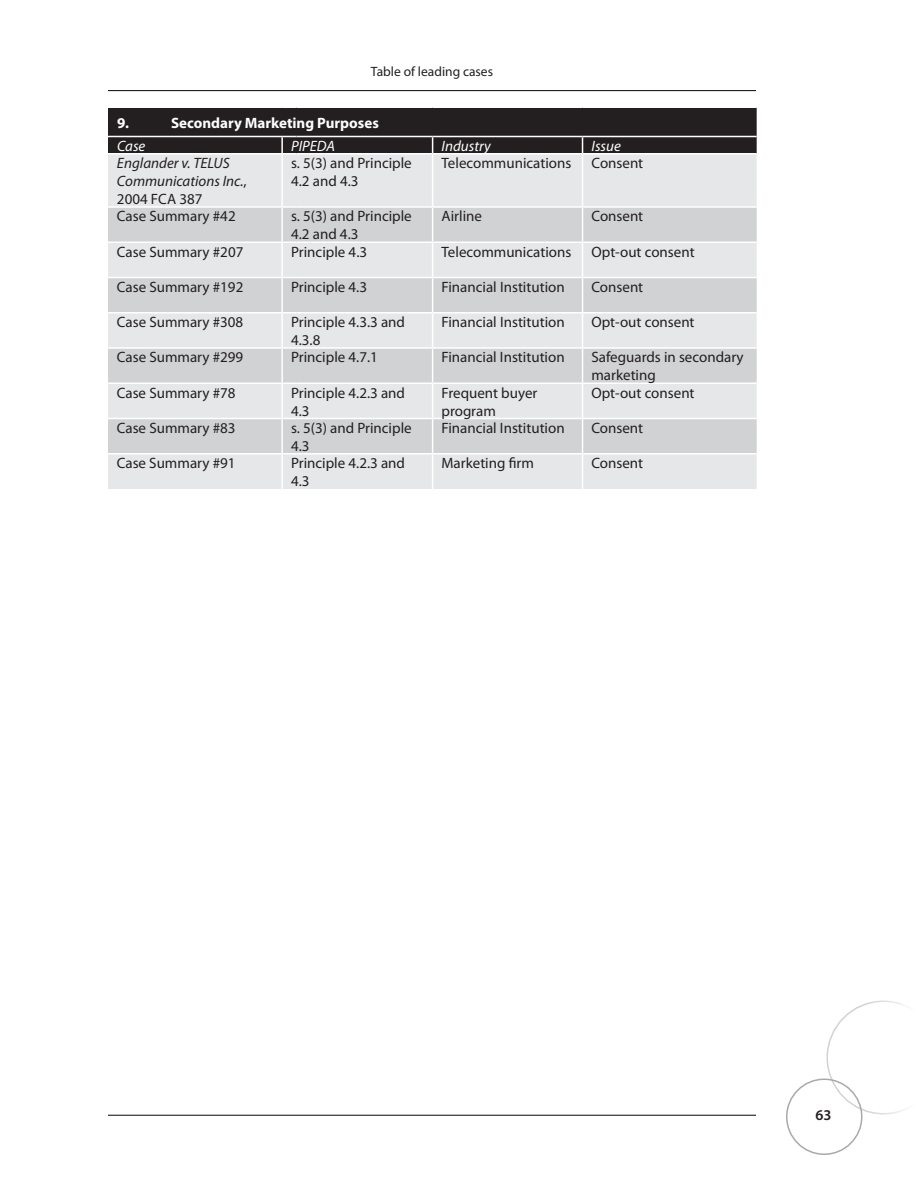
<style>
.page{position:relative;width:918px;height:1188px;background:#fff}
.page>*{position:absolute;margin:0;border:0;box-sizing:border-box;transform-origin:0 0}
.t1{font:15px/18px "Myriad Pro";color:#231f20}
.t2{font:italic 15px/18px "Myriad Pro";color:#231f20}
.t3{font:700 15px "Myriad Pro";color:#fff}
.t4{font:italic 15px "Myriad Pro";color:#fff}
.t5{font:600 15px "Myriad Pro";color:#231f20}
.t6{font:13.5px "Myriad Pro";color:#231f20}
.s1{font-style:normal}
</style>
<div class="page">
<svg style="left:826px;top:1000px;width:81px;height:114px"></svg>
<div style="left:786px;top:1078px;width:76px;height:77px;border:2px solid #a8a9ad;border-radius:50%"></div>
<hr style="left:108px;top:1115px;width:648px;height:1px;background:#231f20">
<hr style="left:108px;top:90px;width:648px;height:1px;background:#231f20">
<div style="left:108px;top:154px;width:649px;height:335px;background:#e6e7e9"></div>
<svg style="left:108px;top:208px;width:649px;height:245px;background:#dadbdd"></svg>
<svg style="left:108px;top:107px;width:649px;height:47px;background:#302d2e"></svg>
<hr style="left:281px;top:154px;width:2px;height:52px;background:#fff">
<hr style="left:296px;top:153px;width:137px;height:1px;background:#fff">
<hr style="left:433px;top:153px;width:150px;height:1px;background:#fff">
<hr style="left:432px;top:154px;width:1px;height:52px;background:#fff">
<hr style="left:583px;top:153px;width:174px;height:1px;background:#fff">
<hr style="left:582px;top:154px;width:1px;height:52px;background:#fff">
<hr style="left:108px;top:206px;width:174px;height:2px;background:#fff">
<svg style="left:282px;top:206px;width:14px;height:2px"></svg>
<hr style="left:281px;top:208px;width:2px;height:34px;background:#fff">
<hr style="left:296px;top:206px;width:137px;height:2px;background:#fff">
<hr style="left:433px;top:206px;width:150px;height:2px;background:#fff">
<hr style="left:432px;top:208px;width:1px;height:34px;background:#fff">
<hr style="left:583px;top:206px;width:174px;height:2px;background:#fff">
<hr style="left:582px;top:208px;width:1px;height:34px;background:#fff">
<hr style="left:108px;top:242px;width:174px;height:1px;background:#fff">
<svg style="left:282px;top:242px;width:14px;height:1px"></svg>
<hr style="left:281px;top:243px;width:2px;height:34px;background:#fff">
<hr style="left:296px;top:242px;width:137px;height:1px;background:#fff">
<hr style="left:433px;top:242px;width:150px;height:1px;background:#fff">
<hr style="left:432px;top:243px;width:1px;height:34px;background:#fff">
<hr style="left:583px;top:242px;width:174px;height:1px;background:#fff">
<hr style="left:582px;top:243px;width:1px;height:34px;background:#fff">
<hr style="left:108px;top:277px;width:174px;height:1px;background:#fff">
<svg style="left:282px;top:277px;width:14px;height:1px"></svg>
<hr style="left:281px;top:278px;width:2px;height:34px;background:#fff">
<hr style="left:296px;top:277px;width:137px;height:1px;background:#fff">
<hr style="left:433px;top:277px;width:150px;height:1px;background:#fff">
<hr style="left:432px;top:278px;width:1px;height:34px;background:#fff">
<hr style="left:583px;top:277px;width:174px;height:1px;background:#fff">
<hr style="left:582px;top:278px;width:1px;height:34px;background:#fff">
<hr style="left:108px;top:312px;width:174px;height:2px;background:#fff">
<svg style="left:282px;top:312px;width:14px;height:2px"></svg>
<hr style="left:281px;top:314px;width:2px;height:33px;background:#fff">
<hr style="left:296px;top:312px;width:137px;height:2px;background:#fff">
<hr style="left:433px;top:312px;width:150px;height:2px;background:#fff">
<hr style="left:432px;top:314px;width:1px;height:33px;background:#fff">
<hr style="left:583px;top:312px;width:174px;height:2px;background:#fff">
<hr style="left:582px;top:314px;width:1px;height:33px;background:#fff">
<hr style="left:108px;top:347px;width:174px;height:2px;background:#fff">
<svg style="left:282px;top:347px;width:14px;height:2px"></svg>
<hr style="left:281px;top:349px;width:2px;height:33px;background:#fff">
<hr style="left:296px;top:347px;width:137px;height:2px;background:#fff">
<hr style="left:433px;top:347px;width:150px;height:2px;background:#fff">
<hr style="left:432px;top:349px;width:1px;height:33px;background:#fff">
<hr style="left:583px;top:347px;width:174px;height:2px;background:#fff">
<hr style="left:582px;top:349px;width:1px;height:33px;background:#fff">
<hr style="left:108px;top:382px;width:174px;height:2px;background:#fff">
<svg style="left:282px;top:382px;width:14px;height:2px"></svg>
<hr style="left:281px;top:384px;width:2px;height:34px;background:#fff">
<hr style="left:296px;top:382px;width:137px;height:2px;background:#fff">
<hr style="left:433px;top:382px;width:150px;height:2px;background:#fff">
<hr style="left:432px;top:384px;width:1px;height:34px;background:#fff">
<hr style="left:583px;top:382px;width:174px;height:2px;background:#fff">
<hr style="left:582px;top:384px;width:1px;height:34px;background:#fff">
<hr style="left:108px;top:418px;width:174px;height:1px;background:#fff">
<svg style="left:282px;top:418px;width:14px;height:1px"></svg>
<hr style="left:281px;top:419px;width:2px;height:34px;background:#fff">
<hr style="left:296px;top:418px;width:137px;height:1px;background:#fff">
<hr style="left:433px;top:418px;width:150px;height:1px;background:#fff">
<hr style="left:432px;top:419px;width:1px;height:34px;background:#fff">
<hr style="left:583px;top:418px;width:174px;height:1px;background:#fff">
<hr style="left:582px;top:419px;width:1px;height:34px;background:#fff">
<hr style="left:108px;top:453px;width:174px;height:1px;background:#fff">
<svg style="left:282px;top:453px;width:14px;height:1px"></svg>
<hr style="left:281px;top:454px;width:2px;height:35px;background:#fff">
<hr style="left:296px;top:453px;width:137px;height:1px;background:#fff">
<hr style="left:433px;top:453px;width:150px;height:1px;background:#fff">
<hr style="left:432px;top:454px;width:1px;height:35px;background:#fff">
<hr style="left:583px;top:453px;width:174px;height:1px;background:#fff">
<hr style="left:582px;top:454px;width:1px;height:35px;background:#fff">
<p class="t6" style="left:371px;top:63px;width:124px">Table of leading cases</p>
<p class="t3" style="left:117px;top:113px;width:14px">9.</p>
<p class="t3" style="left:171px;top:113px;width:209px">Secondary Marketing Purposes</p>
<p class="t4" style="left:117px;top:136px;width:30px">Case</p>
<p class="t4" style="left:291px;top:136px;width:45px">PIPEDA</p>
<p class="t4" style="left:442px;top:136px;width:51px">Industry</p>
<p class="t4" style="left:592px;top:136px;width:31px">Issue</p>
<p class="t2" style="left:117px;top:154px;width:131px">Englander v. TELUS<br>Communications Inc.<span class="s1">,<br>2004 FCA 387</span></p>
<p class="t1" style="left:291px;top:154px;width:122px">s. 5(3) and Principle<br>4.2 and 4.3</p>
<p class="t1" style="left:442px;top:154px;width:131px">Telecommunications</p>
<p class="t1" style="left:592px;top:154px;width:53px">Consent</p>
<p class="t1" style="left:117px;top:207px;width:120px">Case Summary #42</p>
<p class="t1" style="left:291px;top:207px;width:122px">s. 5(3) and Principle<br>4.2 and 4.3</p>
<p class="t1" style="left:442px;top:207px;width:42px">Airline</p>
<p class="t1" style="left:591px;top:207px;width:53px">Consent</p>
<p class="t1" style="left:117px;top:242px;width:128px">Case Summary #207</p>
<p class="t1" style="left:291px;top:242px;width:78px">Principle 4.3</p>
<p class="t1" style="left:442px;top:242px;width:131px">Telecommunications</p>
<p class="t1" style="left:591px;top:242px;width:105px">Opt-out consent</p>
<p class="t1" style="left:117px;top:277px;width:128px">Case Summary #192</p>
<p class="t1" style="left:291px;top:277px;width:78px">Principle 4.3</p>
<p class="t1" style="left:442px;top:277px;width:125px">Financial Institution</p>
<p class="t1" style="left:591px;top:277px;width:53px">Consent</p>
<p class="t1" style="left:117px;top:313px;width:128px">Case Summary #308</p>
<p class="t1" style="left:291px;top:313px;width:116px">Principle 4.3.3 and<br>4.3.8</p>
<p class="t1" style="left:442px;top:313px;width:125px">Financial Institution</p>
<p class="t1" style="left:591px;top:313px;width:105px">Opt-out consent</p>
<p class="t1" style="left:117px;top:348px;width:128px">Case Summary #299</p>
<p class="t1" style="left:291px;top:348px;width:88px">Principle 4.7.1</p>
<p class="t1" style="left:442px;top:348px;width:125px">Financial Institution</p>
<p class="t1" style="left:591px;top:348px;width:154px">Safeguards in secondary marketing</p>
<p class="t1" style="left:117px;top:383px;width:120px">Case Summary #78</p>
<p class="t1" style="left:291px;top:383px;width:116px">Principle 4.2.3 and<br>4.3</p>
<p class="t1" style="left:441px;top:383px;width:97px">Frequent buyer program</p>
<p class="t1" style="left:591px;top:383px;width:105px">Opt-out consent</p>
<p class="t1" style="left:117px;top:418px;width:120px">Case Summary #83</p>
<p class="t1" style="left:291px;top:418px;width:122px">s. 5(3) and Principle<br>4.3</p>
<p class="t1" style="left:441px;top:418px;width:125px">Financial Institution</p>
<p class="t1" style="left:591px;top:418px;width:53px">Consent</p>
<p class="t1" style="left:117px;top:454px;width:120px">Case Summary #91</p>
<p class="t1" style="left:291px;top:454px;width:116px">Principle 4.2.3 and<br>4.3</p>
<p class="t1" style="left:441px;top:454px;width:94px">Marketing firm</p>
<p class="t1" style="left:591px;top:454px;width:53px">Consent</p>
<p class="t5" style="left:815px;top:1105px;width:18px">63</p>
</div>
